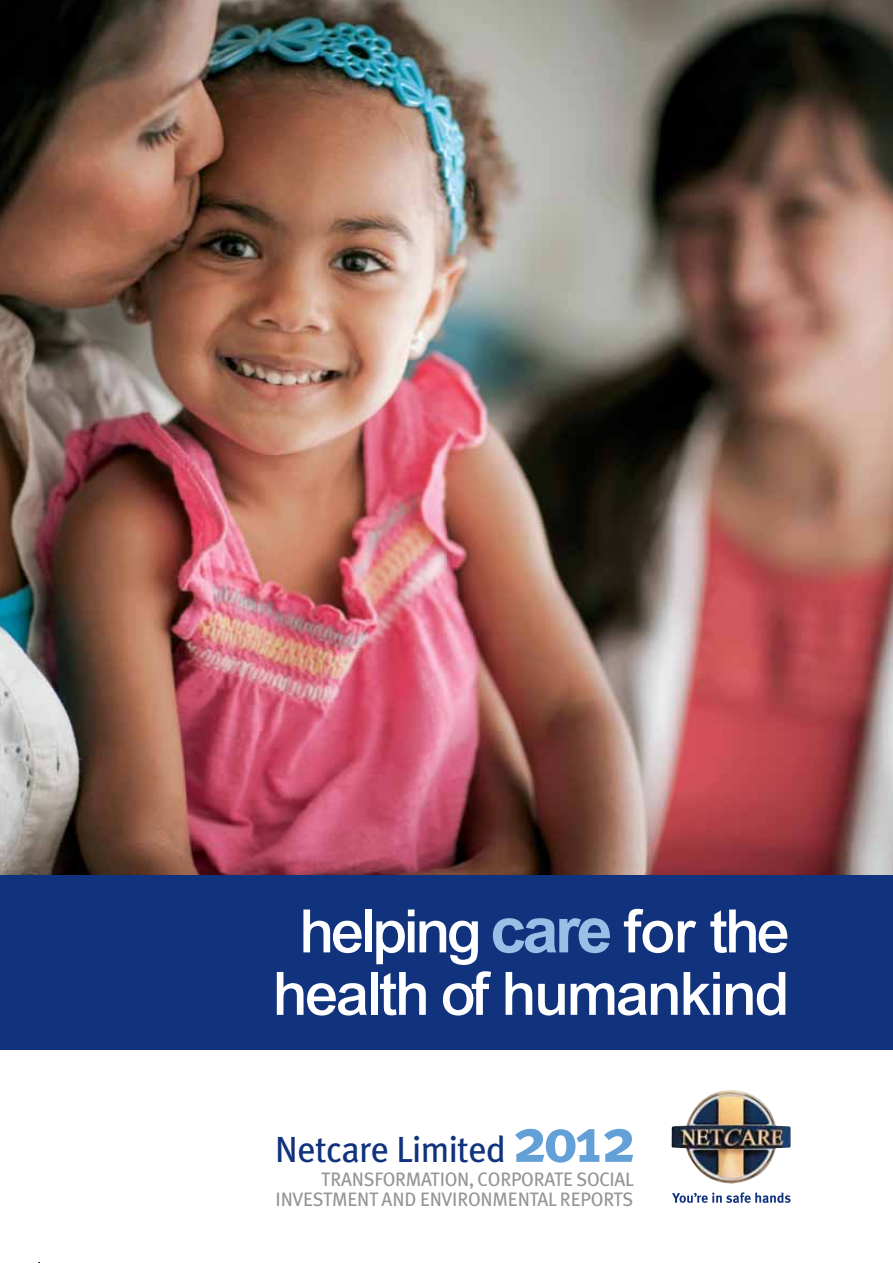
<style>
.page{position:relative;width:893px;height:1263px;background:#fff}
.page>*{position:absolute;margin:0;border:0;box-sizing:border-box;transform-origin:0 0}
.t1{font:500 59.85px/62.4px "Arial MT Std";letter-spacing:-.035em;color:#fff;text-align:center}
.t2{font:36.45px "Meta Plus Lining";letter-spacing:-.02em;color:#11337d}
.t3{font:19.5px/19.5px "Meta Plus Lining";letter-spacing:-.02em;color:#939598;text-align:right}
.s1{font-weight:700;font-size:64.5px;color:#99bfe6}
.s2{font-family:"Meta";font-weight:700;font-size:62.55px;color:#62a0d7}
</style>
<div class="page">
<img style="left:0;top:0;width:893px;height:875px">
<div style="left:0;top:875px;width:893px;height:174px;background:#11337d"></div>
<img style="left:672px;top:1090px;width:119px;height:94px">
<svg style="left:672px;top:1192px;width:118px;height:11px"></svg>
<h1 class="t1" style="left:273px;top:905px;width:518px">helping <span class="s1">care</span> for the health of humankind</h1>
<h2 class="t2" style="left:275px;top:1128px;width:362px">Netcare Limited <span class="s2">2012</span></h2>
<p class="t3" style="left:275px;top:1170px;width:360px">TRANSFORMATION, CORPORATE SOCIAL<br>INVESTMENT AND ENVIRONMENTAL REPORTS</p>
</div>
